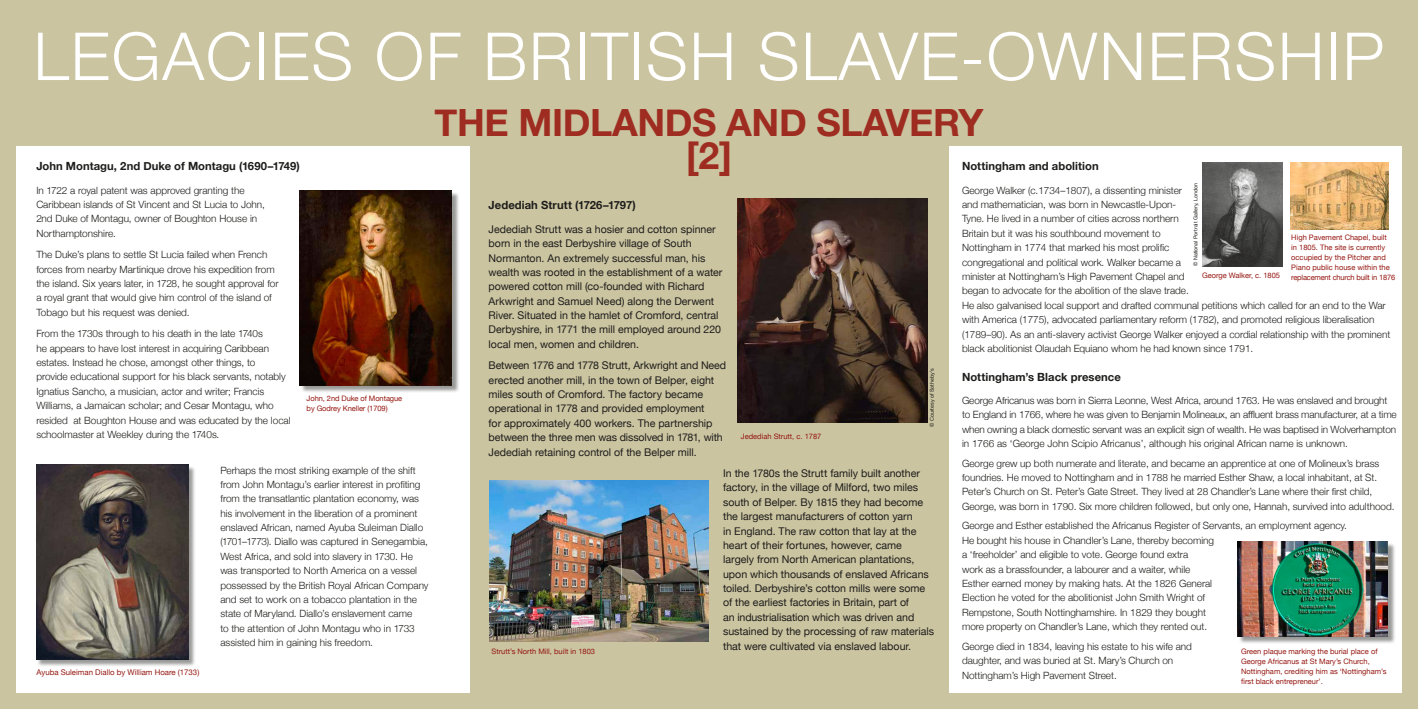
<style>
.page{position:relative;width:1418px;height:709px;background:#fff}
.page>*{position:absolute;margin:0;border:0;box-sizing:border-box;transform-origin:0 0}
.t1{font:300 66.25px "Helvetica Neue";letter-spacing:.025em;color:#fff}
.t2{font:700 37.5px/33.1px "Helvetica Neue";letter-spacing:-.01em;color:#9e2c20;text-align:center}
.t3{font:700 11.25px "Helvetica Neue";letter-spacing:.005em;color:#1d1d1b}
.t4{font:10.62px/14.4px "Helvetica Neue";letter-spacing:-.005em;color:#1d1d1b}
.t5{font:300 10px/14.4px "Helvetica Neue";letter-spacing:-.005em;color:#1d1d1b}
.t6{font:7.81px "Helvetica Neue";color:#951812}
.t7{font:7.5px/10px "Helvetica Neue";color:#951812}
.t8{font:7.5px "Helvetica Neue";letter-spacing:-.025em;color:#951812}
.t9{font:5.31px "Helvetica Neue";color:#1d1d1b}
</style>
<div class="page">
<div style="left:470px;top:32px;width:478px;height:677px;background:#cbc4a1"></div>
<div style="left:0;top:0;width:1417px;height:145px;background:#cbc4a1"></div>
<div style="left:0;top:693px;width:1417px;height:16px;background:#cbc4a1"></div>
<div style="left:0;top:0;width:16px;height:709px;background:#cbc4a1"></div>
<div style="left:1401px;top:0;width:16px;height:709px;background:#cbc4a1"></div>
<div style="left:300px;top:192px;width:160px;height:201px;background:#1d1d1b;opacity:.45"></div>
<img style="left:299px;top:191px;width:153px;height:194px">
<div style="left:37px;top:465px;width:159px;height:202px;background:#1d1d1b;opacity:.45"></div>
<img style="left:36px;top:464px;width:152px;height:195px">
<img style="left:1202px;top:163px;width:80px;height:104px">
<img style="left:1290px;top:163px;width:98px;height:66px">
<div style="left:1238px;top:542px;width:157px;height:102px;background:#1d1d1b;opacity:.45"></div>
<img style="left:1237px;top:541px;width:150px;height:95px">
<img style="left:737px;top:198px;width:190px;height:225px">
<img style="left:490px;top:481px;width:219px;height:160px">
<h1 class="t1" style="left:33px;top:3px;width:1352px">LEGACIES OF BRITISH SLAVE-OWNERSHIP</h1>
<h2 class="t2" style="left:434px;top:107px;width:550px">THE MIDLANDS AND SLAVERY [2]</h2>
<p class="t3" style="left:488px;top:197px;width:149px">Jedediah Strutt (1726–1797)</p>
<p class="t4" style="left:488px;top:222px;width:235px">Jedediah Strutt was a hosier and cotton spinner born in the east Derbyshire village of South Normanton. An extremely successful man, his wealth was rooted in the establishment of a water powered cotton mill (co-founded with Richard Arkwright and Samuel Need) along the Derwent River. Situated in the hamlet of Cromford, central Derbyshire, in 1771 the mill employed around 220 local men, women and children.</p>
<p class="t4" style="left:488px;top:359px;width:239px">Between 1776 and 1778 Strutt, Arkwright and Need erected another mill, in the town of Belper, eight miles south of Cromford. The factory became operational in 1778 and provided employment<br>for approximately 400 workers. The partnership between the three men was dissolved in 1781, with Jedediah retaining control of the Belper mill.</p>
<p class="t4" style="left:723px;top:466px;width:212px">In the 1780s the Strutt family built another factory, in the village of Milford, two miles south of Belper. By 1815 they had become the largest manufacturers of cotton yarn<br>in England. The raw cotton that lay at the heart of their fortunes, however, came largely from North American plantations, upon which thousands of enslaved Africans toiled. Derbyshire’s cotton mills were some of the earliest factories in Britain, part of<br>an industrialisation which was driven and sustained by the processing of raw materials that were cultivated via enslaved labour.</p>
<p class="t7" style="left:491px;top:646px;width:105px">Strutt’s North Mill, built in 1803</p>
<p class="t3" style="left:36px;top:158px;width:265px">John Montagu, 2nd Duke of Montagu (1690–1749)</p>
<p class="t5" style="left:36px;top:182px;width:230px">In 1722 a royal patent was approved granting the Caribbean islands of St Vincent and St Lucia to John, 2nd Duke of Montagu, owner of Boughton House in Northamptonshire.</p>
<p class="t5" style="left:36px;top:247px;width:244px">The Duke’s plans to settle St Lucia failed when French forces from nearby Martinique drove his expedition from the island. Six years later, in 1728, he sought approval for a royal grant that would give him control of the island of Tobago but his request was denied.</p>
<p class="t5" style="left:36px;top:326px;width:256px">From the 1730s through to his death in the late 1740s<br>he appears to have lost interest in acquiring Caribbean estates. Instead he chose, amongst other things, to<br>provide educational support for his black servants, notably Ignatius Sancho, a musician, actor and writer; Francis Williams, a Jamaican scholar; and Cesar Montagu, who resided at Boughton House and was educated by the local schoolmaster at Weekley during the 1740s.</p>
<p class="t5" style="left:220px;top:462px;width:210px">Perhaps the most striking example of the shift from John Montagu’s earlier interest in profiting from the transatlantic plantation economy, was his involvement in the liberation of a prominent enslaved African, named Ayuba Suleiman Diallo (1701–1773). Diallo was captured in Senegambia, West Africa, and sold into slavery in 1730. He was transported to North America on a vessel possessed by the British Royal African Company and set to work on a tobacco plantation in the state of Maryland. Diallo’s enslavement came<br>to the attention of John Montagu who in 1733 assisted him in gaining his freedom.</p>
<p class="t3" style="left:962px;top:158px;width:138px">Nottingham and abolition</p>
<p class="t5" style="left:962px;top:182px;width:430px">George Walker (c.1734–1807), a dissenting minister<br>and mathematician, was born in Newcastle-Upon-<br>Tyne. He lived in a number of cities across northern<br>Britain but it was his southbound movement to<br>Nottingham in 1774 that marked his most prolific<br>congregational and political work. Walker became a<br>minister at Nottingham’s High Pavement Chapel and<br>began to advocate for the abolition of the slave trade.<br>He also galvanised local support and drafted communal petitions which called for an end to the War with America (1775), advocated parliamentary reform (1782), and promoted religious liberalisation (1789–90). As an anti-slavery activist George Walker enjoyed a cordial relationship with the prominent black abolitionist Olaudah Equiano whom he had known since 1791.</p>
<p class="t3" style="left:962px;top:367px;width:160px">Nottingham’s Black presence</p>
<p class="t5" style="left:962px;top:392px;width:436px">George Africanus was born in Sierra Leonne, West Africa, around 1763. He was enslaved and brought to England in 1766, where he was given to Benjamin Molineaux, an affluent brass manufacturer, at a time when owning a black domestic servant was an explicit sign of wealth. He was baptised in Wolverhampton in 1766 as ‘George John Scipio Africanus’, although his original African name is unknown.</p>
<p class="t5" style="left:962px;top:455px;width:434px">George grew up both numerate and literate, and became an apprentice at one of Molineux’s brass foundries. He moved to Nottingham and in 1788 he married Esther Shaw, a local inhabitant, at St.<br>Peter’s Church on St. Peter’s Gate Street. They lived at 28 Chandler’s Lane where their first child, George, was born in 1790. Six more children followed, but only one, Hannah, survived into adulthood.</p>
<p class="t5" style="left:962px;top:518px;width:386px">George and Esther established the Africanus Register of Servants, an employment agency.<br>He bought his house in Chandler’s Lane, thereby becoming<br>a ‘freeholder’ and eligible to vote. George found extra<br>work as a brassfounder, a labourer and a waiter, while<br>Esther earned money by making hats. At the 1826 General<br>Election he voted for the abolitionist John Smith Wright of<br>Rempstone, South Nottinghamshire. In 1829 they bought<br>more property on Chandler’s Lane, which they rented out.</p>
<p class="t5" style="left:962px;top:638px;width:231px">George died in 1834, leaving his estate to his wife and daughter, and was buried at St. Mary’s Church on<br>Nottingham’s High Pavement Street.</p>
<p class="t7" style="left:1241px;top:646px;width:147px">Green plaque marking the burial place of George Africanus at St Mary’s Church, Nottingham, crediting him as ‘Nottingham’s first black entrepreneur’.</p>
<p class="t9" style="left:1191px;top:266px;width:84px;rotate:-90deg">© National Portrait Gallery, London</p>
<p class="t7" style="left:1291px;top:233px;width:100px">High Pavement Chapel, built in 1805. The site is currently occupied by the Pitcher and<br>Piano public house within the</p>
<p class="t7" style="left:1202px;top:271px;width:79px">George Walker, c. 1805</p>
<p class="t8" style="left:1291px;top:272px;width:105px">replacement church built in 1876</p>
<p class="t9" style="left:928px;top:427px;width:60px;rotate:-90deg">© Courtesy of Sotheby’s</p>
<p class="t7" style="left:306px;top:393px;width:97px">John, 2nd Duke of Montague by Godrey Kneller (1709)</p>
<p class="t7" style="left:741px;top:432px;width:82px">Jedediah Strutt, c. 1787</p>
<p class="t6" style="left:37px;top:666px;width:164px">Ayuba Suleiman Diallo by William Hoare (1733)</p>
</div>
